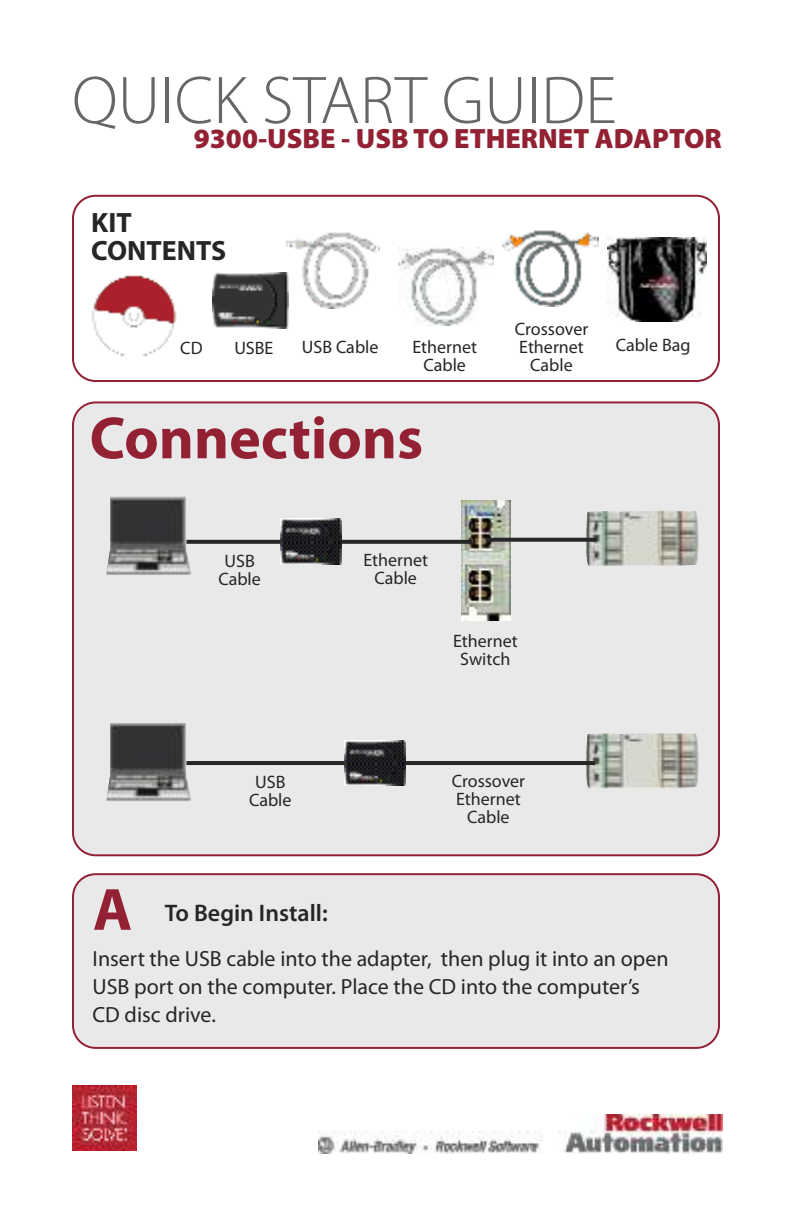
<style>
.page{position:relative;width:792px;height:1224px;background:#fff}
.page>*{position:absolute;margin:0;border:0;box-sizing:border-box;transform-origin:0 0}
.t1{font:300 68px "Myriad Pro";color:#686768}
.t2{font:700 60px "Myriad Pro";color:#922133}
.t3{font:900 28px "Myriad Pro";color:#922133}
.t4{font:700 28px/28px "Myriad Pro";color:#272627}
.t5{font:600 24px "Myriad Pro";color:#272627}
.t6{font:22px/28px "Myriad Pro";color:#272627}
.t7{font:18px/18px "Myriad Pro";color:#272627;text-align:center}
</style>
<div class="page">
<svg style="left:72px;top:195px;width:648px;height:187px"></svg>
<div style="left:72px;top:401px;width:648px;height:455px;background:#e9e9e9"></div>
<img style="left:318px;top:1114px;width:404px;height:39px">
<img style="left:72px;top:1086px;width:65px;height:65px">
<div style="left:72px;top:873px;width:648px;height:176px;background:#e9e9e9"></div>
<div style="left:86px;top:268px;width:97px;height:97px;background:#fff"></div>
<img style="left:92px;top:275px;width:85px;height:82px">
<img style="left:586px;top:511px;width:113px;height:55px">
<img style="left:586px;top:733px;width:113px;height:55px">
<img style="left:461px;top:501px;width:50px;height:120px">
<div style="left:283px;top:227px;width:106px;height:91px;background:#fff"></div>
<img style="left:286px;top:232px;width:94px;height:77px">
<div style="left:395px;top:244px;width:105px;height:89px;background:#fff"></div>
<img style="left:398px;top:248px;width:96px;height:77px">
<div style="left:500px;top:226px;width:105px;height:89px;background:#fff"></div>
<img style="left:503px;top:230px;width:95px;height:77px">
<div style="left:602px;top:234px;width:110px;height:94px;background:#fff"></div>
<img style="left:607px;top:237px;width:99px;height:85px">
<svg style="left:486px;top:538px;width:111px;height:4px"></svg>
<svg style="left:191px;top:540px;width:282px;height:4px"></svg>
<hr style="left:175px;top:761px;width:420px;height:4px;background:#272627">
<img style="left:212px;top:272px;width:76px;height:57px">
<img style="left:106px;top:497px;width:85px;height:78px">
<img style="left:280px;top:519px;width:61px;height:45px">
<img style="left:106px;top:723px;width:85px;height:78px">
<img style="left:344px;top:740px;width:61px;height:45px">
<h1 class="t1" style="left:72px;top:75px;width:546px">QUICK START GUIDE</h1>
<h3 class="t3" style="left:194px;top:129px;width:529px">9300-USBE - USB TO ETHERNET ADAPTOR</h3>
<h3 class="t4" style="left:91px;top:211px;width:137px">KIT<br>CONTENTS</h3>
<p class="t7" style="left:515px;top:321px;width:75px">Crossover<br>Ethernet<br>Cable</p>
<p class="t7" style="left:180px;top:340px;width:24px">CD</p>
<p class="t7" style="left:234px;top:341px;width:41px">USBE</p>
<p class="t7" style="left:616px;top:337px;width:76px">Cable Bag</p>
<p class="t7" style="left:412px;top:339px;width:66px">Ethernet<br>Cable</p>
<p class="t7" style="left:302px;top:339px;width:78px">USB Cable</p>
<h2 class="t2" style="left:90px;top:416px;width:335px">Connections</h2>
<p class="t7" style="left:218px;top:553px;width:44px">USB<br>Cable</p>
<p class="t7" style="left:363px;top:552px;width:66px">Ethernet<br>Cable</p>
<p class="t7" style="left:453px;top:633px;width:66px">Ethernet<br>Switch</p>
<p class="t7" style="left:249px;top:774px;width:44px">USB<br>Cable</p>
<p class="t7" style="left:452px;top:774px;width:75px">Crossover<br>Ethernet<br>Cable</p>
<h2 class="t2" style="left:93px;top:887px;width:41px">A</h2>
<h3 class="t5" style="left:165px;top:904px;width:164px">To Begin Install:</h3>
<p class="t6" style="left:93px;top:946px;width:578px">Insert the USB cable into the adapter, then plug it into an open<br>USB port on the computer. Place the CD into the computer’s<br>CD disc drive.</p>
</div>
